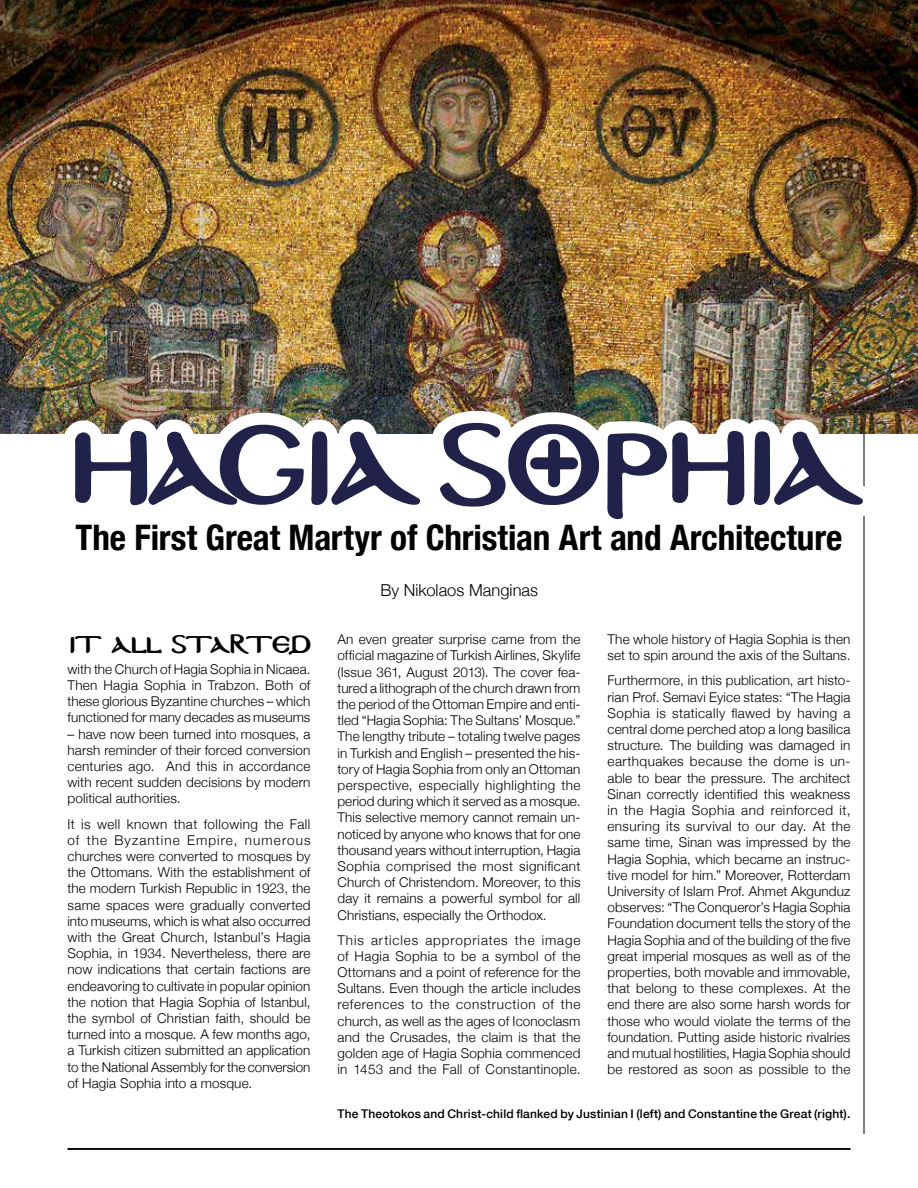
<style>
.page{position:relative;width:918px;height:1188px;background:#fff}
.page>*{position:absolute;margin:0;border:0;box-sizing:border-box;transform-origin:0 0}
.t1{font:142.65px "UB Byzantine Normal";letter-spacing:-.055em;color:#202249}
.t2{font:700 condensed 35.25px "Helvetica Neue";color:#000}
.t3{font:31.5px "UB Byzantine Normal";letter-spacing:-.04em;color:#000}
.t4{font:300 16.5px "Helvetica Neue";color:#000}
.t5{font:300 13.5px/16.2px "Helvetica Neue";letter-spacing:.01em;color:#000;text-align:justify}
.t6{font:500 12px "Helvetica Neue";letter-spacing:.015em;color:#000}
</style>
<div class="page">
<hr style="left:68px;top:1148px;width:782px;height:2px;background:#000">
<hr style="left:864px;top:115px;width:1px;height:1019px;background:#000">
<img style="left:0;top:0;width:918px;height:433px">
<img style="left:42px;top:393px;width:852px;height:159px">
<div style="left:548px;top:445px;width:12px;height:36px;background:#202249"></div>
<div style="left:536px;top:457px;width:36px;height:12px;background:#202249"></div>
<h1 class="t1" style="left:61px;top:384px;width:797px">Hagia Sophia</h1>
<h2 class="t2" style="left:75px;top:508px;width:769px">The First Great Martyr of Christian Art and Architecture</h2>
<h3 class="t3" style="left:68px;top:627px;width:245px">It all started</h3>
<p class="t5" style="left:68px;top:660px;width:245px">with the Church of Hagia Sophia in Nicaea.<br>Then Hagia Sophia in Trabzon. Both of these glorious Byzantine churches – which functioned for many decades as museums</p>
<p class="t5" style="left:68px;top:725px;width:245px">– have now been turned into mosques, a harsh reminder of their forced conversion centuries ago. And this in accordance with recent sudden decisions by modern political authorities.</p>
<p class="t5" style="left:68px;top:815px;width:245px">It is well known that following the Fall of the Byzantine Empire, numerous churches were converted to mosques by the Ottomans. With the establishment of the modern Turkish Republic in 1923, the same spaces were gradually converted into museums, which is what also occurred with the Great Church, Istanbul’s Hagia Sophia, in 1934. Nevertheless, there are now indications that certain factions are endeavoring to cultivate in popular opinion the notion that Hagia Sophia of Istanbul, the symbol of Christian faith, should be turned into a mosque. A few months ago, a Turkish citizen submitted an application to the National Assembly for the conversion of Hagia Sophia into a mosque.</p>
<p class="t4" style="left:380px;top:577px;width:159px">By Nikolaos Manginas</p>
<p class="t5" style="left:338px;top:630px;width:245px">An even greater surprise came from the official magazine of Turkish Airlines, Skylife (Issue 361, August 2013). The cover fea&shy;tured a lithograph of the church drawn from the period of the Ottoman Empire and enti&shy;tled “Hagia Sophia: The Sultans’ Mosque.” The lengthy tribute – totaling twelve pages in Turkish and English – presented the his&shy;tory of Hagia Sophia from only an Ottoman perspective, especially highlighting the period during which it served as a mosque.<br>This selective memory cannot remain un&shy;noticed by anyone who knows that for one thousand years without interruption, Hagia Sophia comprised the most significant Church of Christendom. Moreover, to this day it remains a powerful symbol for all Christians, especially the Orthodox.</p>
<p class="t5" style="left:338px;top:931px;width:245px">This articles appropriates the image of Hagia Sophia to be a symbol of the Ottomans and a point of reference for the Sultans. Even though the article includes references to the construction of the church, as well as the ages of Iconoclasm and the Crusades, the claim is that the golden age of Hagia Sophia commenced in 1453 and the Fall of Constantinople.</p>
<p class="t5" style="left:608px;top:630px;width:245px">The whole history of Hagia Sophia is then set to spin around the axis of the Sultans.</p>
<p class="t5" style="left:608px;top:672px;width:245px">Furthermore, in this publication, art histo&shy;rian Prof. Semavi Eyice states: “The Hagia Sophia is statically flawed by having a central dome perched atop a long basilica structure. The building was damaged in earthquakes because the dome is un&shy;able to bear the pressure. The architect Sinan correctly identified this weakness in the Hagia Sophia and reinforced it, ensuring its survival to our day. At the same time, Sinan was impressed by the Hagia Sophia, which became an instruc&shy;tive model for him.” Moreover, Rotterdam University of Islam Prof. Ahmet Akgunduz observes: “The Conqueror’s Hagia Sophia Foundation document tells the story of the Hagia Sophia and of the building of the five great imperial mosques as well as of the properties, both movable and immovable, that belong to these complexes. At the end there are also some harsh words for those who would violate the terms of the foundation. Putting aside historic rivalries and mutual hostilities, Hagia Sophia should be restored as soon as possible to the</p>
<p class="t6" style="left:338px;top:1104px;width:514px">The Theotokos and Christ-child flanked by Justinian I (left) and Constantine the Great (right).</p>
</div>
